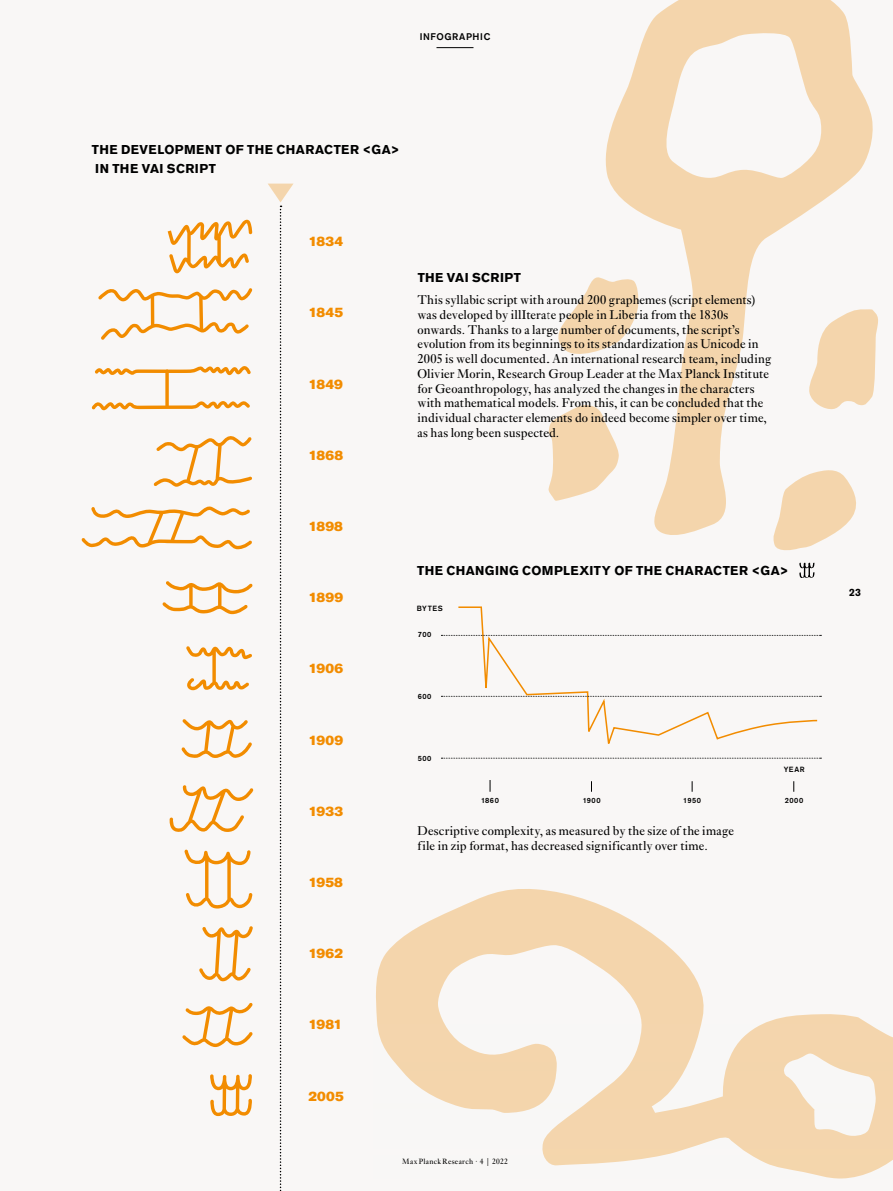
<style>
.page{position:relative;width:893px;height:1191px;background:#f5f3f1}
.page>*{position:absolute;margin:0;border:0;box-sizing:border-box;transform-origin:0 0}
.t1{font:13.5px "Akzidenz Grotesk Pro Super";letter-spacing:.01em;color:#f28c00}
.t2{font:13.2px/14.7px "Ehrhardt MT Pro";letter-spacing:.015em;color:#000}
.t3{font:700 12.75px/19.5px "Akzidenz Grotesk BQ";letter-spacing:.03em;color:#000}
.t4{font:700 10.5px "Akzidenz Grotesk Pro";color:#000}
.t5{font:500 9.6px "Akzidenz Grotesk Pro";letter-spacing:.06em;color:#000}
.t6{font:7.95px "Ehrhardt MT Pro";letter-spacing:.04em;color:#000}
.t7{font:500 7.5px "Akzidenz Grotesk Pro";letter-spacing:.065em;color:#000}
</style>
<div class="page">
<svg style="left:799px;top:562px;width:15px;height:16px"></svg>
<svg style="left:268px;top:184px;width:25px;height:1007px"></svg>
<svg style="left:458px;top:606px;width:360px;height:138px"></svg>
<svg style="left:441px;top:635px;width:380px;height:1px"></svg>
<svg style="left:441px;top:696px;width:380px;height:1px"></svg>
<svg style="left:441px;top:758px;width:380px;height:1px"></svg>
<svg style="left:168px;top:219px;width:84px;height:54px"></svg>
<svg style="left:98px;top:288px;width:154px;height:52px"></svg>
<svg style="left:92px;top:366px;width:159px;height:44px"></svg>
<svg style="left:154px;top:436px;width:98px;height:51px"></svg>
<svg style="left:81px;top:506px;width:171px;height:43px"></svg>
<svg style="left:162px;top:581px;width:91px;height:33px"></svg>
<svg style="left:186px;top:646px;width:66px;height:44px"></svg>
<svg style="left:181px;top:719px;width:71px;height:39px"></svg>
<svg style="left:169px;top:785px;width:84px;height:47px"></svg>
<svg style="left:184px;top:849px;width:68px;height:59px"></svg>
<svg style="left:199px;top:926px;width:54px;height:55px"></svg>
<svg style="left:182px;top:1003px;width:71px;height:44px"></svg>
<svg style="left:210px;top:1074px;width:42px;height:42px"></svg>
<hr style="left:436px;top:47px;width:37px;height:1px;background:#000">
<svg style="left:605px;top:0;width:268px;height:535px"></svg>
<svg style="left:558px;top:276px;width:81px;height:85px"></svg>
<svg style="left:548px;top:405px;width:72px;height:96px"></svg>
<svg style="left:772px;top:467px;width:89px;height:83px"></svg>
<svg style="left:807px;top:307px;width:71px;height:103px"></svg>
<svg style="left:376px;top:889px;width:517px;height:289px"></svg>
<p class="t5" style="left:420px;top:30px;width:72px">INFOGRAPHIC</p>
<p class="t3" style="left:92px;top:140px;width:310px">THE DEVELOPMENT OF THE CHARACTER &lt;GA&gt;<br>IN THE VAI SCRIPT</p>
<p class="t1" style="left:308px;top:233px;width:36px">1834</p>
<p class="t1" style="left:308px;top:304px;width:36px">1845</p>
<p class="t1" style="left:308px;top:375px;width:36px">1849</p>
<p class="t1" style="left:308px;top:446px;width:36px">1868</p>
<p class="t1" style="left:308px;top:517px;width:36px">1898</p>
<p class="t1" style="left:308px;top:588px;width:36px">1899</p>
<p class="t1" style="left:308px;top:660px;width:36px">1906</p>
<p class="t1" style="left:308px;top:731px;width:36px">1909</p>
<p class="t1" style="left:308px;top:802px;width:36px">1933</p>
<p class="t1" style="left:308px;top:873px;width:36px">1958</p>
<p class="t1" style="left:308px;top:944px;width:36px">1962</p>
<p class="t1" style="left:308px;top:1015px;width:35px">1981</p>
<p class="t1" style="left:308px;top:1087px;width:37px">2005</p>
<p class="t3" style="left:418px;top:268px;width:105px">THE VAI SCRIPT</p>
<p class="t2" style="left:417px;top:293px;width:355px">This syllabic script with around 200 graphemes (script elements) was developed by illIterate people in Liberia from the 1830s onwards. Thanks to a large number of documents, the script’s evolution from its beginnings to its standardization as Unicode in 2005 is well documented. An international research team, including Olivier Morin, Research Group Leader at the Max Planck Institute for Geoanthropology, has analyzed the changes in the characters with mathematical models. From this, it can be concluded that the individual character elements do indeed become simpler over time, as has long been suspected.</p>
<p class="t3" style="left:417px;top:561px;width:373px">THE CHANGING COMPLEXITY OF THE CHARACTER &lt;GA&gt;</p>
<p class="t7" style="left:417px;top:603px;width:27px">BYTES</p>
<p class="t7" style="left:418px;top:630px;width:15px">700</p>
<p class="t7" style="left:418px;top:691px;width:15px">600</p>
<p class="t7" style="left:418px;top:753px;width:15px">500</p>
<p class="t7" style="left:481px;top:795px;width:19px">1860</p>
<p class="t7" style="left:784px;top:764px;width:22px">YEAR</p>
<p class="t7" style="left:583px;top:795px;width:19px">1900</p>
<p class="t7" style="left:683px;top:795px;width:19px">1950</p>
<p class="t7" style="left:785px;top:795px;width:20px">2000</p>
<p class="t2" style="left:418px;top:824px;width:318px">Descriptive complexity, as measured by the size of the image file in zip format, has decreased significantly over time.</p>
<p class="t6" style="left:402px;top:1156px;width:107px">Max Planck Research · 4 | 2022</p>
<p class="t4" style="left:849px;top:585px;width:14px">23</p>
</div>
